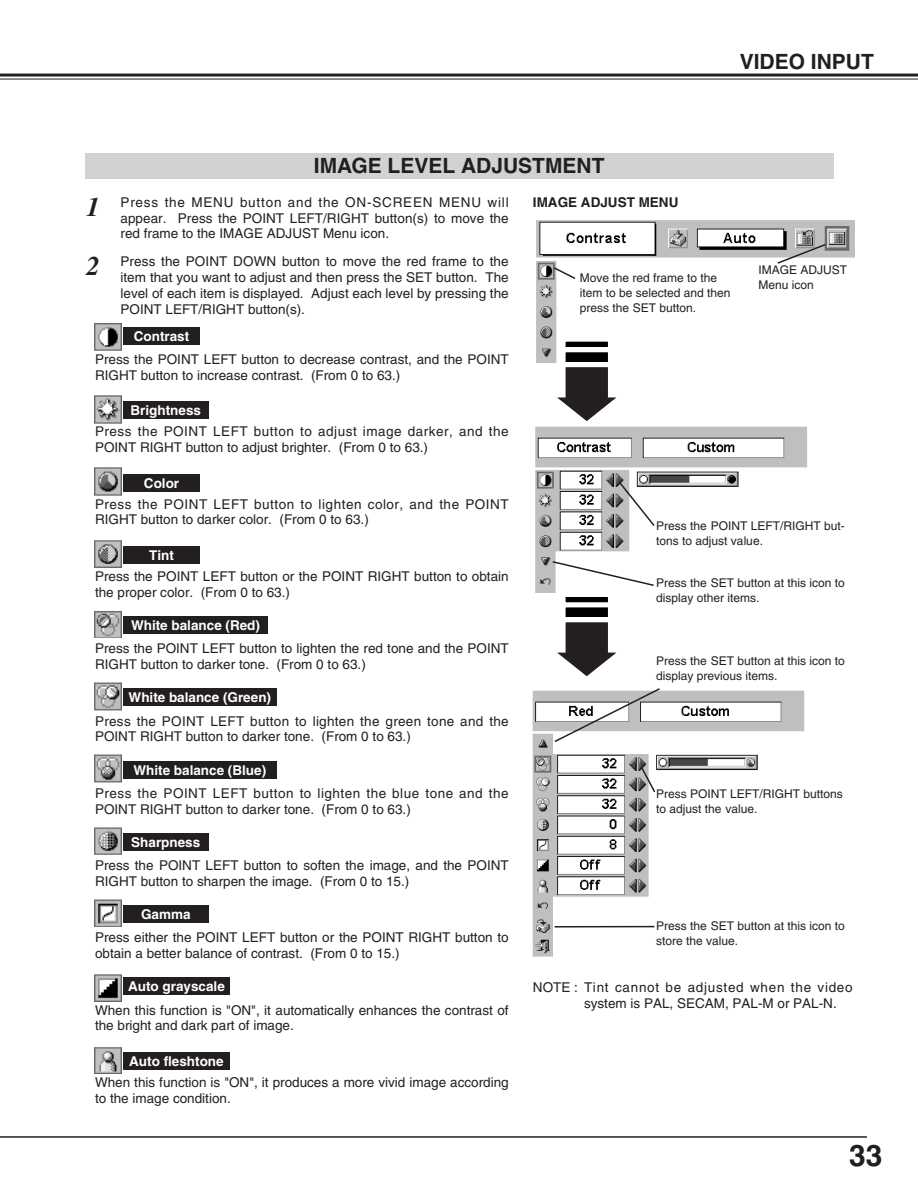
<style>
.page{position:relative;width:918px;height:1188px;background:#fff}
.page>*{position:absolute;margin:0;border:0;box-sizing:border-box;transform-origin:0 0}
.t1{font:700 30px "Helvetica";color:#231f20}
.t2{font:italic 700 27px "Times";color:#231f20}
.t3{font:700 21px "Helvetica";color:#231f20}
.t4{font:13.5px/15.8px "Helvetica";color:#231f20}
.t5{font:13.5px/15.8px "Helvetica";letter-spacing:.04em;color:#231f20}
.t6{font:700 13.5px "Helvetica";color:#fff}
.t7{font:13.5px/15.8px "Helvetica";letter-spacing:.02em;color:#231f20}
.t8{font:13.5px/15.8px "Helvetica";letter-spacing:.035em;color:#231f20}
.t9{font:13.5px/15.8px "Helvetica";letter-spacing:.055em;color:#231f20}
.t10{font:700 13.5px "Helvetica";color:#231f20}
.t11{font:12px/15px "Helvetica";color:#231f20}
.s1{font-family:"Times";font-weight:700;font-style:italic;font-size:27px}
</style>
<div class="page">
<hr style="left:0;top:74px;width:918px;height:3px;background:#231f20">
<hr style="left:0;top:79px;width:918px;height:1px;background:#231f20">
<hr style="left:0;top:1136px;width:867px;height:2px;background:#231f20">
<img style="left:535px;top:426px;width:272px;height:167px">
<img style="left:536px;top:220px;width:318px;height:143px">
<svg style="left:552px;top:266px;width:25px;height:14px"></svg>
<img style="left:532px;top:690px;width:273px;height:267px">
<div style="left:85px;top:153px;width:748px;height:26px;background:#d1d2d4"></div>
<div style="left:123px;top:327px;width:77px;height:17px;background:#231f20"></div>
<div style="left:123px;top:402px;width:85px;height:17px;background:#231f20"></div>
<div style="left:123px;top:906px;width:85px;height:17px;background:#231f20"></div>
<svg style="left:617px;top:480px;width:39px;height:48px"></svg>
<svg style="left:551px;top:560px;width:104px;height:27px"></svg>
<svg style="left:557px;top:622px;width:59px;height:54px"></svg>
<div style="left:566px;top:607px;width:42px;height:10px;background:#000"></div>
<div style="left:564px;top:606px;width:45px;height:13px;border:2px solid #fff"></div>
<div style="left:566px;top:597px;width:42px;height:5px;background:#000"></div>
<div style="left:564px;top:595px;width:45px;height:9px;border:2px solid #fff"></div>
<svg style="left:776px;top:243px;width:51px;height:22px"></svg>
<svg style="left:557px;top:367px;width:59px;height:54px"></svg>
<div style="left:566px;top:352px;width:42px;height:10px;background:#000"></div>
<div style="left:564px;top:351px;width:45px;height:13px;border:2px solid #fff"></div>
<div style="left:566px;top:342px;width:42px;height:5px;background:#000"></div>
<div style="left:564px;top:340px;width:45px;height:9px;border:2px solid #fff"></div>
<div style="left:94px;top:323px;width:27px;height:28px;background:#6a6a6a"></div>
<img style="left:94px;top:324px;width:27px;height:27px">
<img style="left:94px;top:395px;width:27px;height:28px">
<img style="left:94px;top:827px;width:27px;height:28px">
<svg style="left:640px;top:766px;width:17px;height:28px"></svg>
<div style="left:123px;top:474px;width:77px;height:17px;background:#231f20"></div>
<div style="left:123px;top:546px;width:77px;height:17px;background:#231f20"></div>
<img style="left:94px;top:468px;width:27px;height:27px">
<div style="left:94px;top:540px;width:27px;height:28px;background:#6a6a6a"></div>
<img style="left:94px;top:540px;width:27px;height:27px">
<div style="left:123px;top:833px;width:85px;height:17px;background:#231f20"></div>
<img style="left:94px;top:899px;width:27px;height:28px">
<img style="left:94px;top:611px;width:27px;height:27px">
<img style="left:94px;top:682px;width:27px;height:28px">
<img style="left:94px;top:755px;width:27px;height:27px">
<div style="left:123px;top:617px;width:145px;height:17px;background:#231f20"></div>
<div style="left:123px;top:689px;width:153px;height:17px;background:#231f20"></div>
<div style="left:123px;top:761px;width:153px;height:17px;background:#231f20"></div>
<hr style="left:555px;top:926px;width:99px;height:2px;background:#231f20">
<svg style="left:553px;top:688px;width:109px;height:56px"></svg>
<div style="left:123px;top:978px;width:107px;height:17px;background:#231f20"></div>
<div style="left:123px;top:1052px;width:107px;height:17px;background:#231f20"></div>
<div style="left:94px;top:974px;width:27px;height:27px;background:#666"></div>
<img style="left:95px;top:974px;width:26px;height:27px">
<svg style="left:94px;top:1047px;width:1px;height:27px"></svg>
<img style="left:95px;top:1047px;width:26px;height:27px">
<h3 class="t3" style="left:740px;top:53px;width:136px">VIDEO INPUT</h3>
<h2 class="t2" style="left:87px;top:197px;width:15px">1</h2>
<h3 class="t3" style="left:314px;top:158px;width:292px">IMAGE LEVEL ADJUSTMENT</h3>
<p class="t4" style="left:121px;top:195px;width:390px;text-align:justify">Press the MENU button and the ON-SCREEN MENU will appear. Press the POINT LEFT/RIGHT button(s) to move the red frame to the IMAGE ADJUST Menu icon.</p>
<p class="t10" style="left:533px;top:197px;width:147px">IMAGE ADJUST MENU</p>
<p class="t4" style="left:121px;top:255px;width:390px;text-align:justify;text-indent:-34px"><span class="s1">2</span> Press the POINT DOWN button to move the red frame to the item that you want to adjust and then press the SET button. The level of each item is displayed. Adjust each level by pressing the POINT LEFT/RIGHT button(s).</p>
<p class="t6" style="left:134px;top:331px;width:57px">Contrast</p>
<p class="t4" style="left:95px;top:353px;width:415px">Press the POINT LEFT button to decrease contrast, and the POINT<br>RIGHT button to increase contrast. (From 0 to 63.)</p>
<p class="t6" style="left:131px;top:406px;width:72px">Brightness</p>
<p class="t5" style="left:95px;top:425px;width:415px">Press the POINT LEFT button to adjust image darker, and the<br>POINT RIGHT button to adjust brighter. (From 0 to 63.)</p>
<p class="t6" style="left:144px;top:478px;width:37px">Color</p>
<p class="t11" style="left:580px;top:272px;width:152px">Move the red frame to the item to be selected and then press the SET button.</p>
<p class="t11" style="left:758px;top:263px;width:90px">IMAGE ADJUST<br>Menu icon</p>
<p class="t5" style="left:95px;top:497px;width:415px">Press the POINT LEFT button to lighten color, and the POINT<br>RIGHT button to darker color. (From 0 to 63.)</p>
<p class="t6" style="left:149px;top:550px;width:26px">Tint</p>
<p class="t4" style="left:95px;top:570px;width:415px">Press the POINT LEFT button or the POINT RIGHT button to obtain the proper color. (From 0 to 63.)</p>
<p class="t6" style="left:131px;top:620px;width:130px">White balance (Red)</p>
<p class="t4" style="left:95px;top:642px;width:415px">Press the POINT LEFT button to lighten the red tone and the POINT<br>RIGHT button to darker tone. (From 0 to 63.)</p>
<p class="t6" style="left:129px;top:693px;width:144px">White balance (Green)</p>
<p class="t7" style="left:95px;top:714px;width:415px">Press the POINT LEFT button to lighten the green tone and the<br>POINT RIGHT button to darker tone. (From 0 to 63.)</p>
<p class="t6" style="left:133px;top:765px;width:134px">White balance (Blue)</p>
<p class="t8" style="left:95px;top:786px;width:415px">Press the POINT LEFT button to lighten the blue tone and the<br>POINT RIGHT button to darker tone. (From 0 to 63.)</p>
<p class="t6" style="left:131px;top:837px;width:71px">Sharpness</p>
<p class="t4" style="left:95px;top:859px;width:415px">Press the POINT LEFT button to soften the image, and the POINT<br>RIGHT button to sharpen the image. (From 0 to 15.)</p>
<p class="t6" style="left:141px;top:909px;width:51px">Gamma</p>
<p class="t4" style="left:95px;top:931px;width:415px">Press either the POINT LEFT button or the POINT RIGHT button to obtain a better balance of contrast. (From 0 to 15.)</p>
<p class="t6" style="left:128px;top:982px;width:98px">Auto grayscale</p>
<p class="t4" style="left:95px;top:1003px;width:415px">When this function is "ON", it automatically enhances the contrast of the bright and dark part of image.</p>
<p class="t6" style="left:129px;top:1056px;width:96px">Auto fleshtone</p>
<p class="t4" style="left:95px;top:1076px;width:415px">When this function is "ON", it produces a more vivid image according to the image condition.</p>
<p class="t11" style="left:656px;top:519px;width:190px">Press the POINT LEFT/RIGHT but&shy;tons to adjust value.</p>
<p class="t11" style="left:656px;top:577px;width:190px">Press the SET button at this icon to display other items.</p>
<p class="t11" style="left:656px;top:655px;width:190px">Press the SET button at this icon to display previous items.</p>
<p class="t11" style="left:656px;top:788px;width:188px">Press POINT LEFT/RIGHT buttons to adjust the value.</p>
<p class="t11" style="left:656px;top:919px;width:190px">Press the SET button at this icon to store the value.</p>
<p class="t9" style="left:584px;top:981px;width:270px;text-indent:-51px">NOTE : Tint cannot be adjusted when the video system is PAL, SECAM, PAL-M or PAL-N.</p>
<h1 class="t1" style="left:849px;top:1145px;width:35px">33</h1>
</div>
